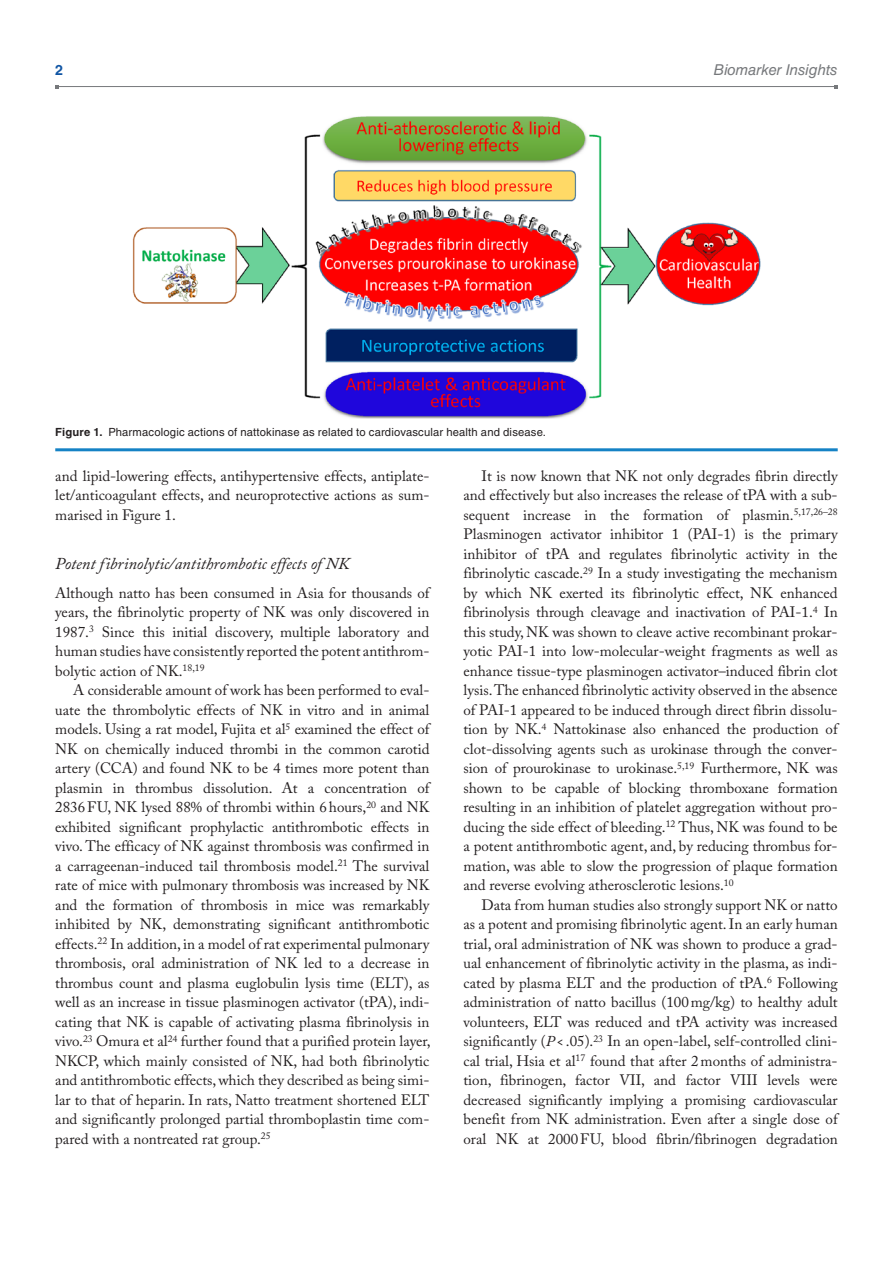
<style>
.page{position:relative;width:893px;height:1263px;background:#fff}
.page>*{position:absolute;margin:0;border:0;box-sizing:border-box;transform-origin:0 0}
.t1{font:italic 16.5px "Adobe Caslon Pro";color:#231f20}
.t2{font:15px/19.5px "Adobe Caslon Pro";color:#231f20;text-align:justify}
.t3{font:italic 15px "Helvetica LT Std";letter-spacing:-.005em;color:#76787b}
.t4{font:700 14.25px "Helvetica LT Std";color:#1055a4}
.t5{font:11.25px "Helvetica LT Std";letter-spacing:.015em;color:#231f20}
.s1{font-weight:700}
.s2{font-style:italic}
</style>
<div class="page">
<hr style="left:57px;top:86px;width:779px;height:1px;background:#76787b">
<hr style="left:55px;top:448px;width:783px;height:3px;background:#1582c5">
<img style="left:132px;top:116px;width:629px;height:303px">
<p class="t4" style="left:55px;top:61px;width:9px">2</p>
<p class="t3" style="left:714px;top:61px;width:126px">Biomarker Insights</p>
<p class="t5" style="left:55px;top:425px;width:492px"><span class="s1">Figure 1.</span> Pharmacologic actions of nattokinase as related to cardiovascular health and disease.</p>
<p class="t2" style="left:55px;top:466px;width:376px">and lipid-lowering effects, antihypertensive effects, antiplate&shy;let/anticoagulant effects, and neuroprotective actions as sum&shy;marised in Figure 1.</p>
<p class="t1" style="left:55px;top:554px;width:296px">Potent fibrinolytic/antithrombotic effects of NK</p>
<p class="t2" style="left:55px;top:583px;width:376px">Although natto has been consumed in Asia for thousands of years, the fibrinolytic property of NK was only discovered in 1987.<sup>3</sup> Since this initial discovery, multiple laboratory and human studies have consistently reported the potent antithrom&shy;bolytic action of NK.<sup>18,19</sup></p>
<p class="t2" style="left:55px;top:680px;width:377px;text-indent:18px">A considerable amount of work has been performed to eval&shy;uate the thrombolytic effects of NK in vitro and in animal models. Using a rat model, Fujita et al<sup>5</sup> examined the effect of NK on chemically induced thrombi in the common carotid artery (CCA) and found NK to be 4 times more potent than plasmin in thrombus dissolution. At a concentration of 2836FU, NK lysed 88% of thrombi within 6hours,<sup>20</sup> and NK exhibited significant prophylactic antithrombotic effects in vivo. The efficacy of NK against thrombosis was confirmed in a carrageenan-induced tail thrombosis model.<sup>21</sup> The survival rate of mice with pulmonary thrombosis was increased by NK and the formation of thrombosis in mice was remarkably inhibited by NK, demonstrating significant antithrombotic effects.<sup>22</sup> In addition, in a model of rat experimental pulmonary thrombosis, oral administration of NK led to a decrease in thrombus count and plasma euglobulin lysis time (ELT), as well as an increase in tissue plasminogen activator (tPA), indi&shy;cating that NK is capable of activating plasma fibrinolysis in vivo.<sup>23</sup> Omura et al<sup>24</sup> further found that a purified protein layer, NKCP, which mainly consisted of NK, had both fibrinolytic and antithrombotic effects, which they described as being simi&shy;lar to that of heparin. In rats, Natto treatment shortened ELT and significantly prolonged partial thromboplastin time com&shy;pared with a nontreated rat group.<sup>25</sup></p>
<p class="t2" style="left:463px;top:466px;width:376px;text-indent:18px">It is now known that NK not only degrades fibrin directly and effectively but also increases the release of tPA with a sub&shy;sequent increase in the formation of plasmin.<sup>5,17,26–28<br></sup>Plasminogen activator inhibitor 1 (PAI-1) is the primary inhibitor of tPA and regulates fibrinolytic activity in the fibrinolytic cascade.<sup>29</sup> In a study investigating the mechanism by which NK exerted its fibrinolytic effect, NK enhanced fibrinolysis through cleavage and inactivation of PAI-1.<sup>4</sup> In this study, NK was shown to cleave active recombinant prokar&shy;yotic PAI-1 into low-molecular-weight fragments as well as enhance tissue-type plasminogen activator–induced fibrin clot lysis. The enhanced fibrinolytic activity observed in the absence of PAI-1 appeared to be induced through direct fibrin dissolu&shy;tion by NK.<sup>4</sup> Nattokinase also enhanced the production of clot-dissolving agents such as urokinase through the conver&shy;sion of prourokinase to urokinase.<sup>5,19</sup> Furthermore, NK was shown to be capable of blocking thromboxane formation resulting in an inhibition of platelet aggregation without pro&shy;ducing the side effect of bleeding.<sup>12</sup> Thus, NK was found to be a potent antithrombotic agent, and, by reducing thrombus for&shy;mation, was able to slow the progression of plaque formation and reverse evolving atherosclerotic lesions.<sup>10</sup></p>
<p class="t2" style="left:463px;top:895px;width:376px;text-indent:18px">Data from human studies also strongly support NK or natto as a potent and promising fibrinolytic agent. In an early human trial, oral administration of NK was shown to produce a grad&shy;ual enhancement of fibrinolytic activity in the plasma, as indi&shy;cated by plasma ELT and the production of tPA.<sup>6</sup> Following administration of natto bacillus (100mg/kg) to healthy adult volunteers, ELT was reduced and tPA activity was increased significantly (<span class="s2">P</span>&lt;.05).<sup>23</sup> In an open-label, self-controlled clini&shy;cal trial, Hsia et al<sup>17</sup> found that after 2months of administra&shy;tion, fibrinogen, factor VII, and factor VIII levels were decreased significantly implying a promising cardiovascular benefit from NK administration. Even after a single dose of oral NK at 2000FU, blood fibrin/fibrinogen degradation</p>
</div>
